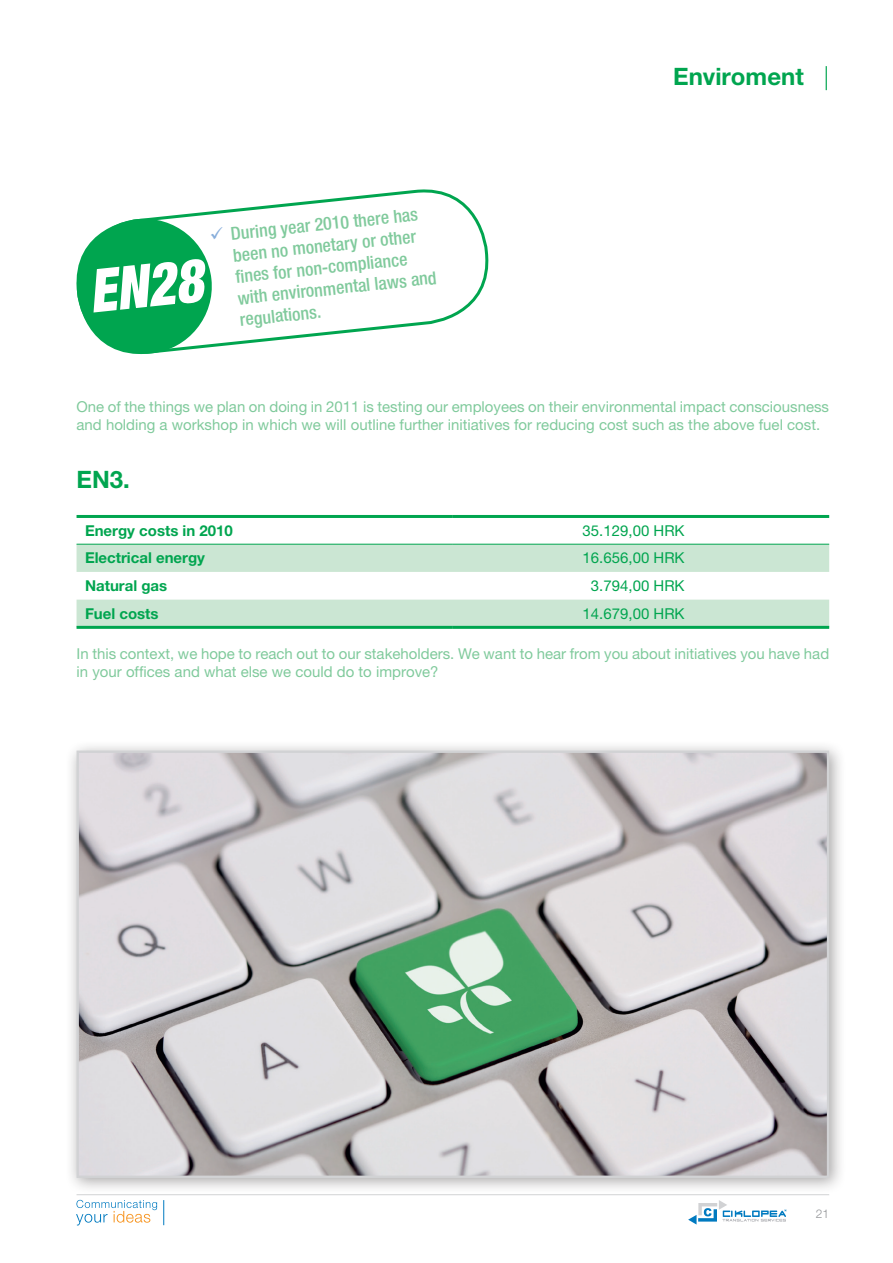
<style>
.page{position:relative;width:893px;height:1263px;background:#fff}
.page>*{position:absolute;margin:0;border:0;box-sizing:border-box;transform-origin:0 0}
.t1{font:italic 900 condensed 60px "Helvetica Neue LT Pro";color:#fff;scale:.89 1}
.t2{font:700 24px "Helvetica Neue LT Pro";color:#00a54f}
.t3{font:500 condensed 18px/21.6px "Helvetica Neue LT Pro";color:#80ca9c}
.t4{font:15px/18px "Helvetica Neue LT Pro";color:#80ca9c}
.t5{font:700 15px "Helvetica Neue LT Pro";color:#00a54f}
.t6{font:15px "Helvetica Neue LT Pro";color:#00a54f}
.t7{font:300 12px "Helvetica Neue LT Pro";color:#939598}
.s1{font-weight:300}
</style>
<div class="page">
<svg style="left:688px;top:1200px;width:99px;height:24px"></svg>
<svg style="left:76px;top:1200px;width:81px;height:25px"></svg>
<svg style="left:163px;top:1200px;width:1px;height:25px"></svg>
<hr style="left:77px;top:1194px;width:752px;height:1px;background:#d1d2d4">
<div style="left:65px;top:739px;width:781px;height:455px;background:#231f20;opacity:.4"></div>
<img style="left:80px;top:753px;width:746px;height:422px">
<div style="left:77px;top:750px;width:752px;height:428px;border:2px solid #d1d2d4"></div>
<svg style="left:158px;top:189px;width:331px;height:157px"></svg>
<svg style="left:77px;top:545px;width:752px;height:81px;fill:#cbe6d3"></svg>
<hr style="left:77px;top:626px;width:376px;height:3px;background:#00a54f">
<hr style="left:453px;top:626px;width:376px;height:3px;background:#00a54f">
<hr style="left:77px;top:544px;width:376px;height:1px;background:#00a54f">
<hr style="left:453px;top:544px;width:376px;height:1px;background:#00a54f">
<hr style="left:77px;top:515px;width:376px;height:3px;background:#00a54f">
<hr style="left:453px;top:515px;width:376px;height:3px;background:#00a54f">
<svg style="left:76px;top:217px;width:148px;height:137px"></svg>
<h1 class="t1" style="left:85px;top:255px;width:129px;rotate:-6deg">en28</h1>
<p class="t3" style="left:230px;top:223px;width:201px;rotate:-6deg">During year 2010 there has been no monetary or other fines for non-compliance with environmental laws and</p>
<p class="t3" style="left:239px;top:309px;width:83px;rotate:-6deg">regulations.</p>
<h2 class="t2" style="left:673px;top:62px;width:157px">Enviroment <span class="s1">|</span></h2>
<p class="t4" style="left:77px;top:397px;width:754px">One of the things we plan on doing in 2011 is testing our employees on their environmental impact consciousness and holding a workshop in which we will outline further initiatives for reducing cost such as the above fuel cost.</p>
<h2 class="t2" style="left:77px;top:464px;width:55px">EN3.</h2>
<p class="t5" style="left:85px;top:521px;width:149px">Energy costs in 2010</p>
<p class="t6" style="left:583px;top:521px;width:103px">35.129,00 HRK</p>
<p class="t5" style="left:85px;top:549px;width:121px">Electrical energy</p>
<p class="t6" style="left:583px;top:549px;width:103px">16.656,00 HRK</p>
<p class="t5" style="left:85px;top:576px;width:84px">Natural gas</p>
<p class="t6" style="left:591px;top:577px;width:95px">3.794,00 HRK</p>
<p class="t5" style="left:85px;top:604px;width:75px">Fuel costs</p>
<p class="t6" style="left:583px;top:604px;width:103px">14.679,00 HRK</p>
<p class="t4" style="left:77px;top:644px;width:754px">In this context, we hope to reach out to our stakeholders. We want to hear from you about initiatives you have had in your offices and what else we could do to improve?</p>
<p class="t7" style="left:816px;top:1206px;width:15px">21</p>
</div>
